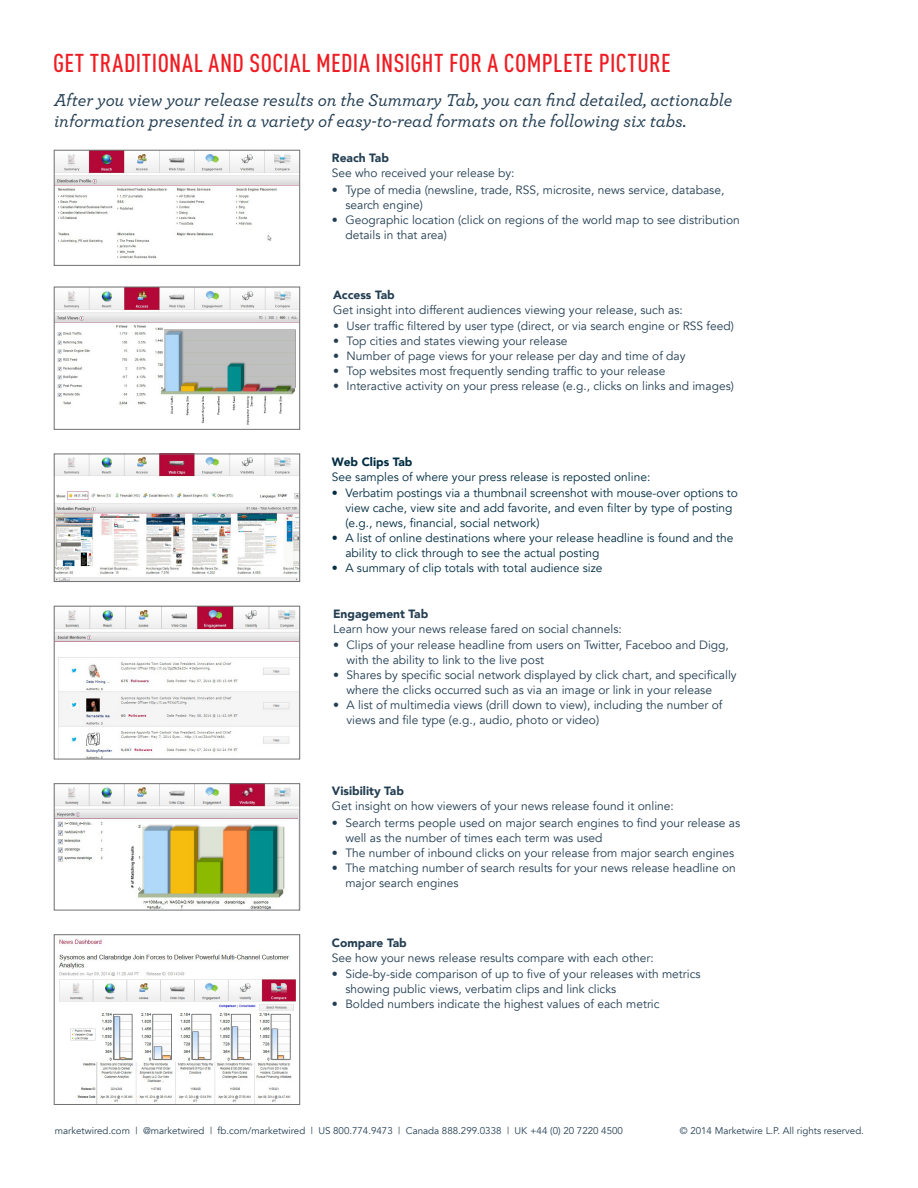
<style>
.page{position:relative;width:918px;height:1188px;background:#fff}
.page>*{position:absolute;margin:0;border:0;box-sizing:border-box;transform-origin:0 0}
.newsline_header{font:500 condensed 25.5px "DINOT";letter-spacing:.015em;color:#ee1d23}
.bodytext{font:italic 500 18px/21px "Archer";color:#233e52}
.Paragraph_Style_1{font:12px/15px "Avenir";color:#233e52}
.Paragraph_Style_1-2{font:12px/15px "Avenir";color:#002c41}
.Paragraph_Style_1-3{font:900 12px "Avenir";color:#233e52}
.t1{font:9.75px "Avenir";color:#233e52}
.s1{font-weight:900}
</style>
<div class="page">
<img style="left:56px;top:152px;width:242px;height:107px">
<div style="left:54px;top:150px;width:246px;height:116px;border:1px solid #717275"></div>
<img style="left:56px;top:289px;width:242px;height:136px">
<div style="left:54px;top:287px;width:246px;height:143px;border:1px solid #717275"></div>
<img style="left:56px;top:456px;width:242px;height:124px">
<div style="left:54px;top:454px;width:246px;height:128px;border:1px solid #717275"></div>
<img style="left:58px;top:938px;width:238px;height:165px">
<div style="left:54px;top:935px;width:246px;height:170px;border:1px solid #717275"></div>
<img style="left:56px;top:608px;width:242px;height:149px">
<div style="left:54px;top:606px;width:246px;height:153px;border:1px solid #717275"></div>
<img style="left:56px;top:785px;width:242px;height:123px">
<div style="left:54px;top:783px;width:246px;height:127px;border:1px solid #717275"></div>
<p class="newsline_header" style="left:53px;top:47px;width:619px">GET TRADITIONAL AND SOCIAL MEDIA INSIGHT FOR A COMPLETE PICTURE</p>
<p class="bodytext" style="left:54px;top:89px;width:680px">After you view your release results on the Summary Tab, you can find detailed, actionable information presented in a variety of easy-to-read formats on the following six tabs.</p>
<p class="Paragraph_Style_1-3" style="left:332px;top:148px;width:59px">Reach Tab</p>
<p class="Paragraph_Style_1" style="left:332px;top:166px;width:184px">See who received your release by:</p>
<p class="Paragraph_Style_1" style="left:345px;top:182px;width:380px;text-indent:-14px">• Type of media (newsline, trade, RSS, microsite, news service, database, search engine)</p>
<p class="Paragraph_Style_1" style="left:345px;top:212px;width:396px;text-indent:-14px">• Geographic location (click on regions of the world map to see distribution details in that area)</p>
<p class="Paragraph_Style_1" style="left:333px;top:287px;width:351px"><span class="s1">Access Tab<br></span>Get insight into different audiences viewing your release, such as:</p>
<p class="Paragraph_Style_1" style="left:333px;top:319px;width:402px">• User traffic filtered by user type (direct, or via search engine or RSS feed)</p>
<p class="Paragraph_Style_1" style="left:333px;top:334px;width:236px">• Top cities and states viewing your release</p>
<p class="Paragraph_Style_1" style="left:333px;top:349px;width:354px">• Number of page views for your release per day and time of day</p>
<p class="Paragraph_Style_1" style="left:333px;top:364px;width:334px">• Top websites most frequently sending traffic to your release</p>
<p class="Paragraph_Style_1" style="left:333px;top:379px;width:402px">• Interactive activity on your press release (e.g., clicks on links and images)</p>
<p class="Paragraph_Style_1-2" style="left:332px;top:454px;width:320px"><span class="s1">Web Clips Tab<br></span>See samples of where your press release is reposted online:</p>
<p class="Paragraph_Style_1-2" style="left:345px;top:486px;width:394px;text-indent:-14px">• Verbatim postings via a thumbnail screenshot with mouse-over options to view cache, view site and add favorite, and even filter by type of posting (e.g., news, financial, social network)</p>
<p class="Paragraph_Style_1-2" style="left:345px;top:531px;width:390px;text-indent:-14px">• A list of online destinations where your release headline is found and the ability to click through to see the actual posting</p>
<p class="Paragraph_Style_1-2" style="left:332px;top:561px;width:272px">• A summary of clip totals with total audience size</p>
<p class="Paragraph_Style_1" style="left:333px;top:607px;width:290px"><span class="s1">Engagement Tab<br></span>Learn how your news release fared on social channels:</p>
<p class="Paragraph_Style_1" style="left:346px;top:638px;width:384px;text-indent:-14px">• Clips of your release headline from users on Twitter, Faceboo and Digg, with the ability to link to the live post</p>
<p class="Paragraph_Style_1" style="left:346px;top:668px;width:392px;text-indent:-14px">• Shares by specific social network displayed by click chart, and specifically where the clicks occurred such as via an image or link in your release</p>
<p class="Paragraph_Style_1" style="left:346px;top:698px;width:377px;text-indent:-14px">• A list of multimedia views (drill down to view), including the number of views and file type (e.g., audio, photo or video)</p>
<p class="Paragraph_Style_1" style="left:332px;top:784px;width:344px"><span class="s1">Visibility Tab<br></span>Get insight on how viewers of your news release found it online:</p>
<p class="Paragraph_Style_1" style="left:345px;top:816px;width:396px;text-indent:-14px">• Search terms people used on major search engines to find your release as well as the number of times each term was used</p>
<p class="Paragraph_Style_1" style="left:332px;top:846px;width:404px">• The number of inbound clicks on your release from major search engines</p>
<p class="Paragraph_Style_1" style="left:345px;top:861px;width:392px;text-indent:-14px">• The matching number of search results for your news release headline on major search engines</p>
<p class="Paragraph_Style_1" style="left:332px;top:935px;width:323px"><span class="s1">Compare Tab<br></span>See how your news release results compare with each other:</p>
<p class="Paragraph_Style_1" style="left:345px;top:967px;width:357px;text-indent:-14px">• Side-by-side comparison of up to five of your releases with metrics showing public views, verbatim clips and link clicks</p>
<p class="Paragraph_Style_1" style="left:332px;top:997px;width:329px">• Bolded numbers indicate the highest values of each metric</p>
<p class="t1" style="left:55px;top:1125px;width:570px">marketwired.com | @marketwired | fb.com/marketwired | US 800.774.9473 | Canada 888.299.0338 | UK +44 (0) 20 7220 4500</p>
<p class="t1" style="left:680px;top:1125px;width:186px">© 2014 Marketwire L.P. All rights reserved.</p>
</div>
